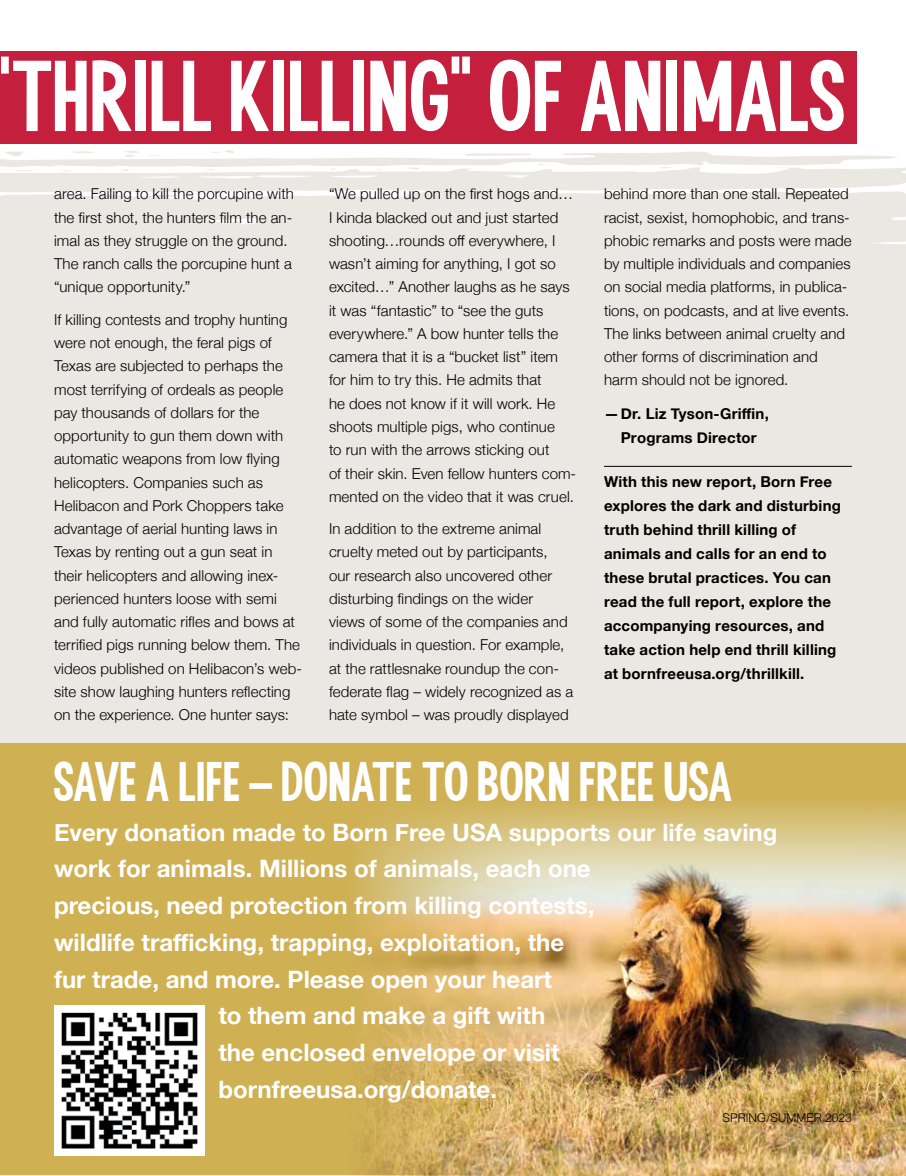
<style>
.page{position:relative;width:906px;height:1176px;background:#fff}
.page>*{position:absolute;margin:0;border:0;box-sizing:border-box;transform-origin:0 0}
.t1{font:81px "Born Free Sans";letter-spacing:.005em;color:#fff}
.t2{font:45px "Born Free Sans";letter-spacing:.005em;color:#fff}
.t3{font:700 24px "Helvetica Neue";color:#fff}
.t4{font:300 15px/23.2px "Helvetica Neue";letter-spacing:.005em;color:#000}
.t5{font:700 15px/24px "Helvetica Neue";letter-spacing:.015em;color:#000;text-align:center}
.t6{font:300 12px "Helvetica Neue";letter-spacing:.01em;color:#000}
.s1{font-family:"Helvetica Neue";font-weight:700}
</style>
<div class="page">
<div style="left:0;top:150px;width:905px;height:1025px;background:#ebe7e2"></div>
<div style="left:0;top:743px;width:905px;height:431px;background:#cfb053"></div>
<img style="left:322px;top:804px;width:583px;height:371px">
<img style="left:55px;top:1005px;width:150px;height:149px">
<div style="left:0;top:51px;width:855px;height:92px;background:#c4203e"></div>
<hr style="left:603px;top:466px;width:248px;height:1px;background:#000">
<h1 class="t1" style="left:11px;top:54px;width:834px">THRILL KILLING” OF ANIMALS</h1>
<p class="t4" style="left:54px;top:181px;width:241px">area. Failing to kill the porcupine with the first shot, the hunters film the an&shy;imal as they struggle on the ground.<br>The ranch calls the porcupine hunt a “unique opportunity.”</p>
<p class="t4" style="left:54px;top:306px;width:249px">If killing contests and trophy hunting were not enough, the feral pigs of Texas are subjected to perhaps the most terrifying of ordeals as people pay thousands of dollars for the opportunity to gun them down with automatic weapons from low flying helicopters. Companies such as Helibacon and Pork Choppers take advantage of aerial hunting laws in Texas by renting out a gun seat in their helicopters and allowing inex&shy;perienced hunters loose with semi and fully automatic rifles and bows at terrified pigs running below them. The videos published on Helibacon’s web&shy;site show laughing hunters reflecting on the experience. One hunter says:</p>
<p class="t4" style="left:329px;top:181px;width:248px">“We pulled up on the first hogs and… I kinda blacked out and just started shooting…rounds off everywhere, I wasn’t aiming for anything, I got so excited…” Another laughs as he says it was “fantastic” to “see the guts everywhere.” A bow hunter tells the camera that it is a “bucket list” item for him to try this. He admits that<br>he does not know if it will work. He shoots multiple pigs, who continue<br>to run with the arrows sticking out<br>of their skin. Even fellow hunters com&shy;mented on the video that it was cruel.</p>
<p class="t4" style="left:329px;top:516px;width:245px">In addition to the extreme animal cruelty meted out by participants,<br>our research also uncovered other disturbing findings on the wider<br>views of some of the companies and individuals in question. For example, at the rattlesnake roundup the con&shy;federate flag – widely recognized as a hate symbol – was proudly displayed</p>
<p class="t4" style="left:603px;top:181px;width:249px">behind more than one stall. Repeated racist, sexist, homophobic, and trans&shy;phobic remarks and posts were made by multiple individuals and companies on social media platforms, in publica&shy;tions, on podcasts, and at live events.<br>The links between animal cruelty and other forms of discrimination and harm should not be ignored.</p>
<p class="t5" style="left:603px;top:401px;width:166px">— Dr. Liz Tyson-Griffin,<br>Programs Director</p>
<p class="t5" style="left:603px;top:469px;width:238px;text-align:left">With this new report, Born Free explores the dark and disturbing truth behind thrill killing of animals and calls for an end to these brutal practices. You can read the full report, explore the accompanying resources, and take action help end thrill killing at bornfreeusa.org/thrillkill.</p>
<h2 class="t2" style="left:54px;top:757px;width:679px">SAVE A LIFE <span class="s1">–</span> DONATE TO BORN FREE USA</h2>
<h3 class="t3" style="left:54px;top:812px;width:724px">Every donation made to Born Free USA supports our life saving</h3>
<h3 class="t3" style="left:54px;top:849px;width:538px">work for animals. Millions of animals, each one</h3>
<h3 class="t3" style="left:54px;top:886px;width:541px">precious, need protection from killing contests,</h3>
<h3 class="t3" style="left:54px;top:923px;width:511px">wildlife trafficking, trapping, exploitation, the</h3>
<h3 class="t3" style="left:54px;top:959px;width:499px">fur trade, and more. Please open your heart</h3>
<h3 class="t3" style="left:218px;top:996px;width:328px">to them and make a gift with</h3>
<h3 class="t3" style="left:218px;top:1033px;width:342px">the enclosed envelope or visit</h3>
<h3 class="t3" style="left:218px;top:1070px;width:280px">bornfreeusa.org/donate.</h3>
<p class="t6" style="left:722px;top:1107px;width:131px">SPRING/SUMMER 2023</p>
</div>
